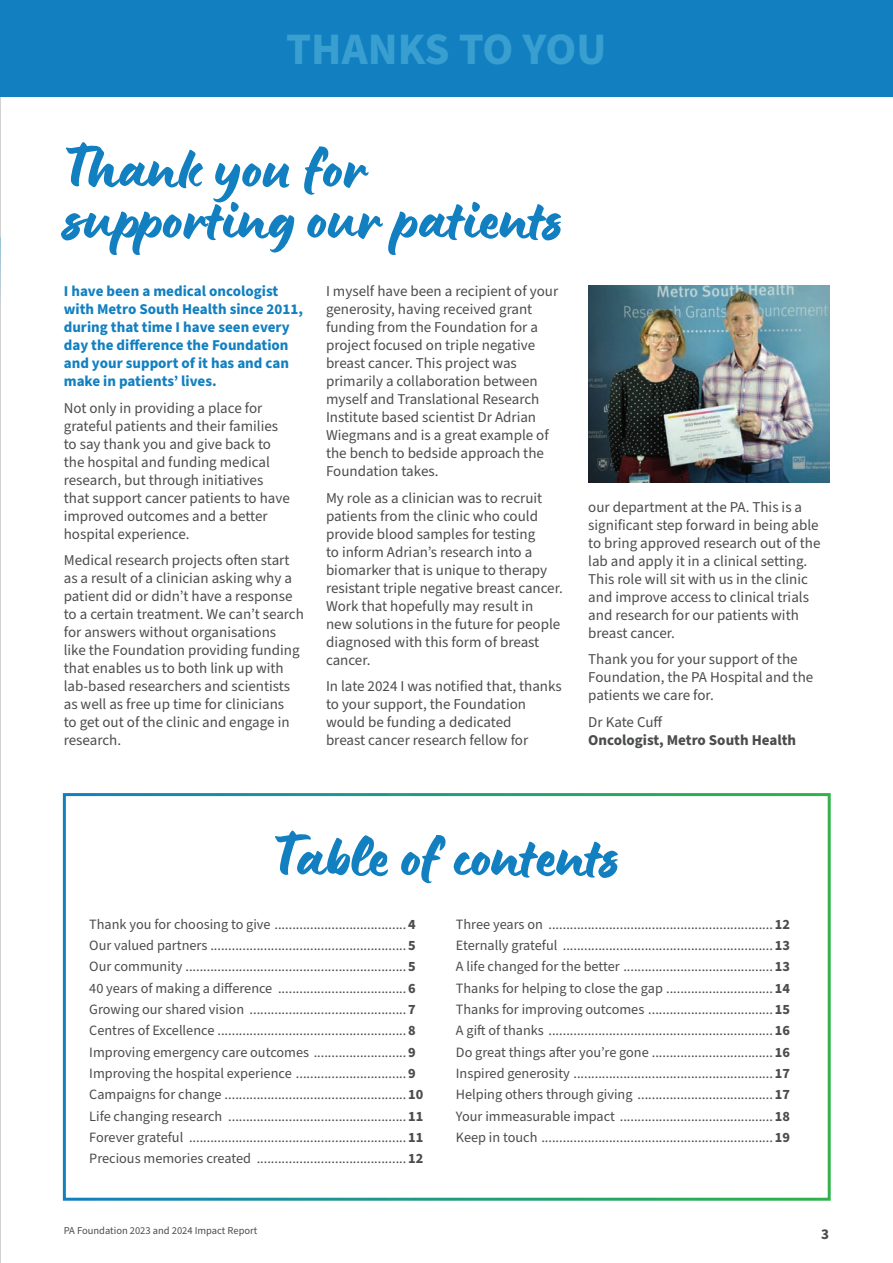
<style>
.page{position:relative;width:893px;height:1263px;background:#fff}
.page>*{position:absolute;margin:0;border:0;box-sizing:border-box;transform-origin:0 0}
.t1{font:67.5px/51px "Lumios Brush";color:#1280c0}
.t2{font:700 45px "Source Sans Pro";color:#399fd0}
.t3{font:15px/18px "Source Sans Pro";color:#4b4c4d}
.t4{font:700 15px/18px "Source Sans Pro";color:#1280c0}
.t5{font:700 15px "Source Sans Pro";color:#4b4c4d}
.t6{font:14.25px/21.3px "Source Sans Pro";color:#4b4c4d}
.t7{font:10.5px "Source Sans Pro";color:#4b4c4d}
.s1{font-weight:700}
</style>
<div class="page">
<img style="left:0;top:94px;width:1px;height:191px">
<img style="left:588px;top:285px;width:241px;height:197px">
<div style="left:0;top:0;width:893px;height:96px;background:#1280c0"></div>
<div style="left:63px;top:793px;width:768px;height:408px;border:3px solid #fff"></div>
<hr style="left:0;top:96px;width:1px;height:71px;background:#4b4c4d">
<svg style="left:0;top:237px;width:1px;height:72px"></svg>
<h2 class="t2" style="left:286px;top:19px;width:322px">THANKS TO YOU</h2>
<h1 class="t1" style="left:64px;top:139px;width:502px">Thank you for supporting our patients</h1>
<p class="t4" style="left:64px;top:283px;width:241px">I have been a medical oncologist with Metro South Health since 2011, during that time I have seen every day the difference the Foundation and your support of it has and can make in patients’ lives.</p>
<p class="t3" style="left:64px;top:399px;width:228px">Not only in providing a place for grateful patients and their families to say thank you and give back to the hospital and funding medical research, but through initiatives that support cancer patients to have improved outcomes and a better hospital experience.</p>
<p class="t3" style="left:64px;top:552px;width:242px">Medical research projects often start as a result of a clinician asking why a patient did or didn’t have a response to a certain treatment. We can’t search for answers without organisations<br>like the Foundation providing funding that enables us to both link up with lab-based researchers and scientists as well as free up time for clinicians<br>to get out of the clinic and engage in research.</p>
<p class="t3" style="left:326px;top:283px;width:234px">I myself have been a recipient of your generosity, having received grant funding from the Foundation for a project focused on triple negative breast cancer. This project was primarily a collaboration between myself and Translational Research Institute based scientist Dr Adrian Wiegmans and is a great example of the bench to bedside approach the Foundation takes.</p>
<p class="t3" style="left:326px;top:489px;width:238px">My role as a clinician was to recruit patients from the clinic who could provide blood samples for testing<br>to inform Adrian’s research into a biomarker that is unique to therapy resistant triple negative breast cancer.<br>Work that hopefully may result in new solutions in the future for people diagnosed with this form of breast cancer.</p>
<p class="t3" style="left:326px;top:678px;width:237px">In late 2024 I was notified that, thanks to your support, the Foundation would be funding a dedicated<br>breast cancer research fellow for</p>
<p class="t3" style="left:588px;top:498px;width:234px">our department at the PA. This is a significant step forward in being able to bring approved research out of the lab and apply it in a clinical setting.<br>This role will sit with us in the clinic and improve access to clinical trials and research for our patients with breast cancer.</p>
<p class="t3" style="left:588px;top:651px;width:227px">Thank you for your support of the<br>Foundation, the PA Hospital and the patients we care for.</p>
<p class="t3" style="left:588px;top:713px;width:76px">Dr Kate Cuff</p>
<p class="t5" style="left:588px;top:730px;width:209px">Oncologist, Metro South Health</p>
<h1 class="t1" style="left:273px;top:828px;width:349px">Table of contents</h1>
<p class="t6" style="left:89px;top:914px;width:336px">Thank you for choosing to give .....................................<span class="s1">4<br></span>Our valued partners .......................................................<span class="s1">5<br></span>Our community ..............................................................<span class="s1">5<br></span>40 years of making a difference ....................................<span class="s1">6<br></span>Growing our shared vision ............................................<span class="s1">7<br></span>Centres of Excellence .....................................................<span class="s1">8<br></span>Improving emergency care outcomes ..........................<span class="s1">9<br></span>Improving the hospital experience ...............................<span class="s1">9<br></span>Campaigns for change ...................................................<span class="s1">10<br></span>Life changing research ..................................................<span class="s1">11<br></span>Forever grateful .............................................................<span class="s1">11<br></span>Precious memories created ..........................................<span class="s1">12</span></p>
<p class="t6" style="left:456px;top:913px;width:336px;text-align:justify">Three years on ...............................................................<span class="s1">12<br></span>Eternally grateful ...........................................................<span class="s1">13<br></span>A life changed for the better ..........................................<span class="s1">13<br></span>Thanks for helping to close the gap ..............................<span class="s1">14<br></span>Thanks for improving outcomes ...................................<span class="s1">15<br></span>A gift of thanks ...............................................................<span class="s1">16<br></span>Do great things after you’re gone ..................................<span class="s1">16<br></span>Inspired generosity ........................................................<span class="s1">17<br></span>Helping others through giving ......................................<span class="s1">17<br></span>Your immeasurable impact ...........................................<span class="s1">18<br></span>Keep in touch .................................................................<span class="s1">19</span></p>
<p class="t7" style="left:64px;top:1223px;width:195px">PA Foundation 2023 and 2024 Impact Report</p>
<p class="t5" style="left:821px;top:1223px;width:9px">3</p>
</div>
